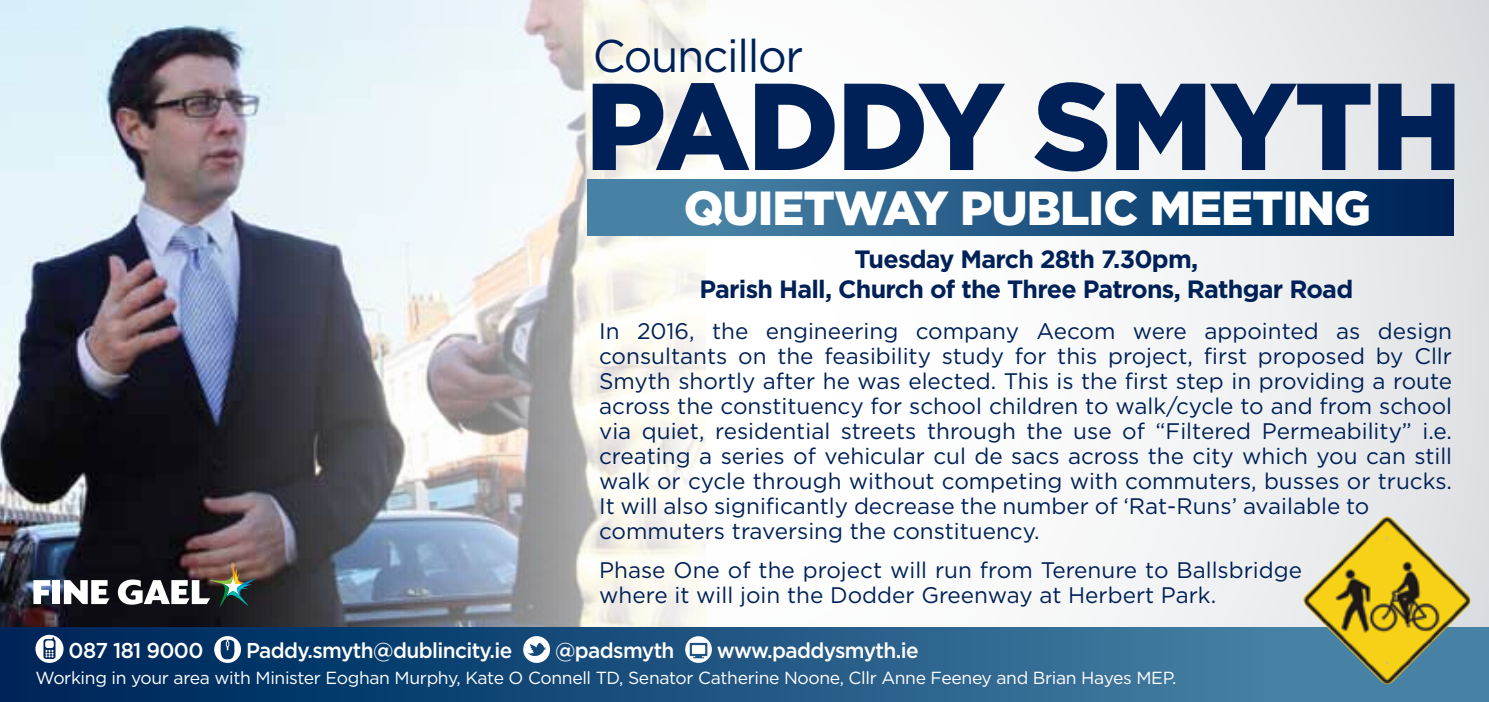
<style>
.page{position:relative;width:1489px;height:702px;background:#fff}
.page>*{position:absolute;margin:0;border:0;box-sizing:border-box;transform-origin:0 0}
.t1{font:900 123.25px "Gotham";letter-spacing:-.02em;color:#002157}
.t2{font:900 47.75px "Gotham";letter-spacing:-.02em;color:#fff}
.t3{font:45.75px "Gotham";letter-spacing:-.03em;color:#002157}
.t4{font:700 25px/30px "Gotham";letter-spacing:-.03em;color:#002157;text-align:center}
.t5{font:22.5px/25px "Gotham";color:#002157}
.t6{font:500 21.5px "Gotham";letter-spacing:-.03em;color:#fff}
.t7{font:17.5px "Gotham";letter-spacing:-.02em;color:#fff}
</style>
<div class="page">
<svg style="left:705px;top:0;width:783px;height:627px"></svg>
<img style="left:0;top:0;width:705px;height:627px">
<div style="left:587px;top:180px;width:866px;height:55px;background:linear-gradient(to right,#508dae,#002258)"></div>
<div style="left:0;top:627px;width:1488px;height:75px;background:linear-gradient(to right,#002359,#4f8bad)"></div>
<svg style="left:35px;top:634px;width:29px;height:29px"></svg>
<svg style="left:214px;top:636px;width:27px;height:27px"></svg>
<svg style="left:523px;top:636px;width:27px;height:27px"></svg>
<svg style="left:685px;top:636px;width:27px;height:27px"></svg>
<svg style="left:33px;top:580px;width:17px;height:24px"></svg>
<div style="left:53px;top:580px;width:7px;height:24px;background:#fff"></div>
<svg style="left:64px;top:580px;width:45px;height:24px"></svg>
<img style="left:118px;top:562px;width:138px;height:45px">
<svg style="left:236px;top:587px;width:12px;height:5px"></svg>
<img style="left:1300px;top:516px;width:173px;height:168px">
<h3 class="t3" style="left:592px;top:27px;width:212px">Councillor</h3>
<h1 class="t1" style="left:585px;top:41px;width:878px">PADDY SMYTH</h1>
<h2 class="t2" style="left:683px;top:175px;width:688px">QUIETWAY PUBLIC MEETING</h2>
<p class="t4" style="left:699px;top:244px;width:655px">Tuesday March 28th 7.30pm,<br>Parish Hall, Church of the Three Patrons, Rathgar Road</p>
<p class="t5" style="left:599px;top:317px;width:854px">In 2016, the engineering company Aecom were appointed as design consultants on the feasibility study for this project, first proposed by Cllr Smyth shortly after he was elected. This is the first step in providing a route across the constituency for school children to walk/cycle to and from school via quiet, residential streets through the use of “Filtered Permeability” i.e. creating a series of vehicular cul de sacs across the city which you can still walk or cycle through without competing with commuters, busses or trucks.<br>It will also significantly decrease the number of ‘Rat-Runs’ available to commuters traversing the constituency.</p>
<p class="t5" style="left:599px;top:557px;width:704px">Phase One of the project will run from Terenure to Ballsbridge where it will join the Dodder Greenway at Herbert Park.</p>
<p class="t6" style="left:69px;top:635px;width:136px">087 181 9000</p>
<p class="t6" style="left:246px;top:635px;width:268px">Paddy.smyth@dublincity.ie</p>
<p class="t6" style="left:555px;top:635px;width:121px">@padsmyth</p>
<p class="t6" style="left:717px;top:635px;width:203px">www.paddysmyth.ie</p>
<p class="t7" style="left:35px;top:666px;width:1142px">Working in your area with Minister Eoghan Murphy, Kate O Connell TD, Senator Catherine Noone, Cllr Anne Feeney and Brian Hayes MEP.</p>
</div>
